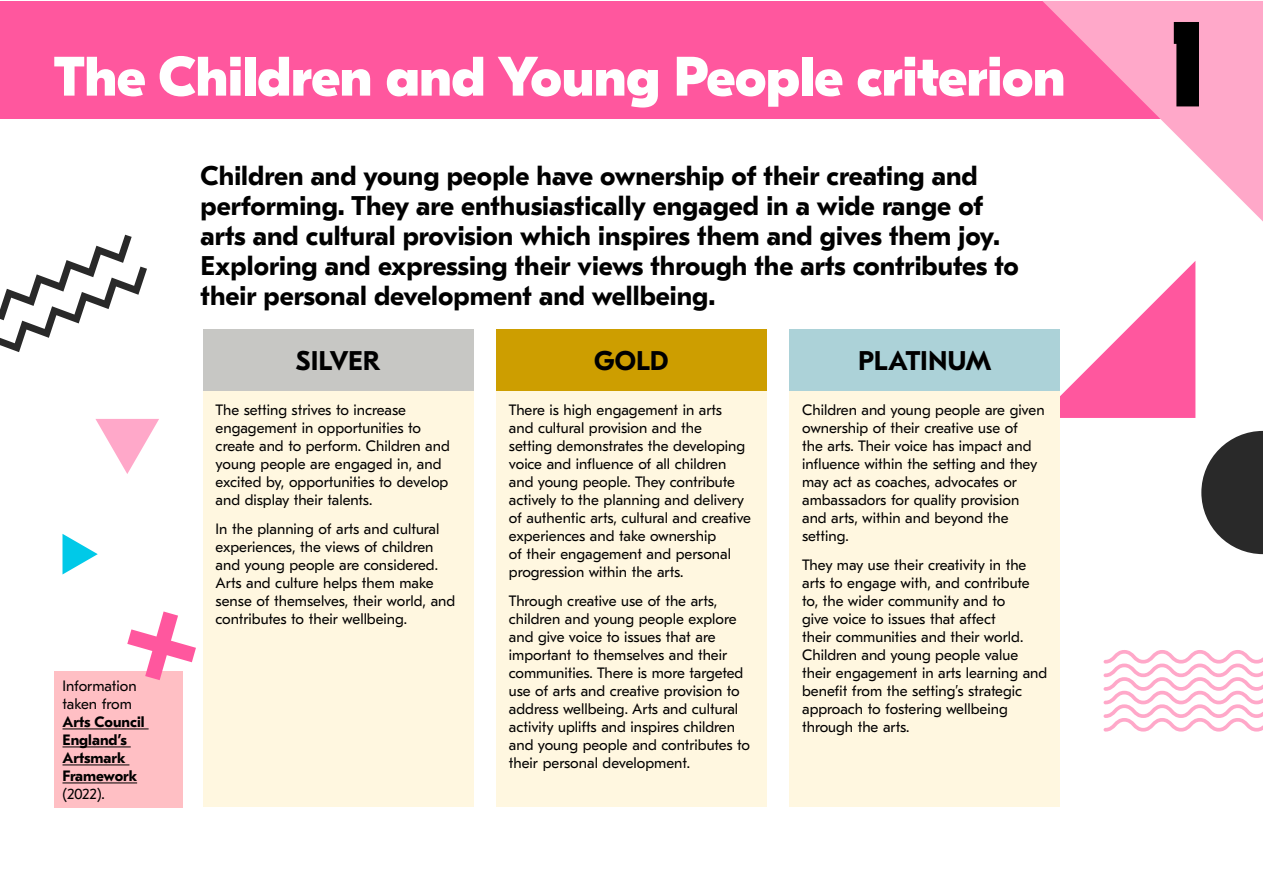
<style>
.page{position:relative;width:1263px;height:893px;background:#fff}
.page>*{position:absolute;margin:0;border:0;box-sizing:border-box;transform-origin:0 0}
.t1{font:800 125.1px "GT Eesti Display";color:#000}
.t2{font:800 55.5px "GT Eesti Display";color:#fff}
.t3{font:700 27px/30px "GT Eesti Text";color:#000}
.Smaller_body{font:15px/18px "GT Eesti Text";color:#000}
.Smaller_body-2{font:700 15px/18px "GT Eesti Text";color:#000}
.s1{font-weight:400}
</style>
<div class="page">
<svg style="left:1038px;top:261px;width:157px;height:157px"></svg>
<div style="left:1px;top:1px;width:1261px;height:117px;background:#ff579e"></div>
<svg style="left:1042px;top:1px;width:221px;height:221px;fill:#ffa8c9"></svg>
<div style="left:203px;top:391px;width:271px;height:416px;background:#fff7e0"></div>
<div style="left:496px;top:391px;width:271px;height:416px;background:#fff7e0"></div>
<div style="left:789px;top:391px;width:271px;height:416px;background:#fff7e0"></div>
<div style="left:203px;top:329px;width:271px;height:61px;background:#c7c7c4"></div>
<div style="left:496px;top:329px;width:271px;height:61px;background:#cd9e00"></div>
<div style="left:789px;top:329px;width:271px;height:61px;background:#acd2d8"></div>
<div style="left:54px;top:672px;width:129px;height:136px;background:#ffbfc4"></div>
<hr style="left:63px;top:728px;width:86px;height:1px;background:#000">
<hr style="left:63px;top:746px;width:68px;height:1px;background:#000">
<hr style="left:63px;top:764px;width:66px;height:1px;background:#000">
<hr style="left:63px;top:782px;width:74px;height:1px;background:#000">
<svg style="left:1201px;top:431px;width:62px;height:123px"></svg>
<svg style="left:95px;top:419px;width:64px;height:55px"></svg>
<svg style="left:63px;top:534px;width:35px;height:40px"></svg>
<svg style="left:0;top:235px;width:147px;height:117px"></svg>
<svg style="left:127px;top:611px;width:69px;height:69px"></svg>
<svg style="left:1103px;top:650px;width:160px;height:82px"></svg>
<h1 class="t2" style="left:54px;top:46px;width:1013px">The Children and Young People criterion</h1>
<h3 class="t3" style="left:201px;top:161px;width:820px">Children and young people have ownership of their creating and performing. They are enthusiastically engaged in a wide range of arts and cultural provision which inspires them and gives them joy.<br>Exploring and expressing their views through the arts contributes to their personal development and wellbeing.</h3>
<p class="Smaller_body-2" style="left:63px;top:678px;width:84px"><span class="s1">Information taken from<br></span>Arts Council<br>England’s<br>Artsmark<br>Framework <span class="s1">(2022).</span></p>
<h3 class="t3" style="left:296px;top:346px;width:86px">SILVER</h3>
<h3 class="t3" style="left:594px;top:346px;width:76px">GOLD</h3>
<h3 class="t3" style="left:858px;top:346px;width:135px">PLATINUM</h3>
<p class="Smaller_body" style="left:216px;top:401px;width:236px">The setting strives to increase engagement in opportunities to create and to perform. Children and young people are engaged in, and excited by, opportunities to develop and display their talents.</p>
<p class="Smaller_body" style="left:216px;top:520px;width:241px">In the planning of arts and cultural experiences, the views of children and young people are considered.<br>Arts and culture helps them make sense of themselves, their world, and contributes to their wellbeing.</p>
<p class="Smaller_body" style="left:509px;top:401px;width:244px">There is high engagement in arts<br>and cultural provision and the<br>setting demonstrates the developing voice and influence of all children and young people. They contribute actively to the planning and delivery of authentic arts, cultural and creative experiences and take ownership<br>of their engagement and personal progression within the arts.</p>
<p class="Smaller_body" style="left:509px;top:592px;width:243px">Through creative use of the arts, children and young people explore and give voice to issues that are important to themselves and their communities. There is more targeted use of arts and creative provision to address wellbeing. Arts and cultural activity uplifts and inspires children and young people and contributes to their personal development.</p>
<p class="Smaller_body" style="left:802px;top:401px;width:244px">Children and young people are given ownership of their creative use of<br>the arts. Their voice has impact and influence within the setting and they may act as coaches, advocates or ambassadors for quality provision and arts, within and beyond the setting.</p>
<p class="Smaller_body" style="left:802px;top:556px;width:247px">They may use their creativity in the arts to engage with, and contribute to, the wider community and to<br>give voice to issues that affect<br>their communities and their world.<br>Children and young people value their engagement in arts learning and benefit from the setting’s strategic approach to fostering wellbeing through the arts.</p>
<h1 class="t1" style="left:1168px;top:-6px;width:42px">1</h1>
</div>
